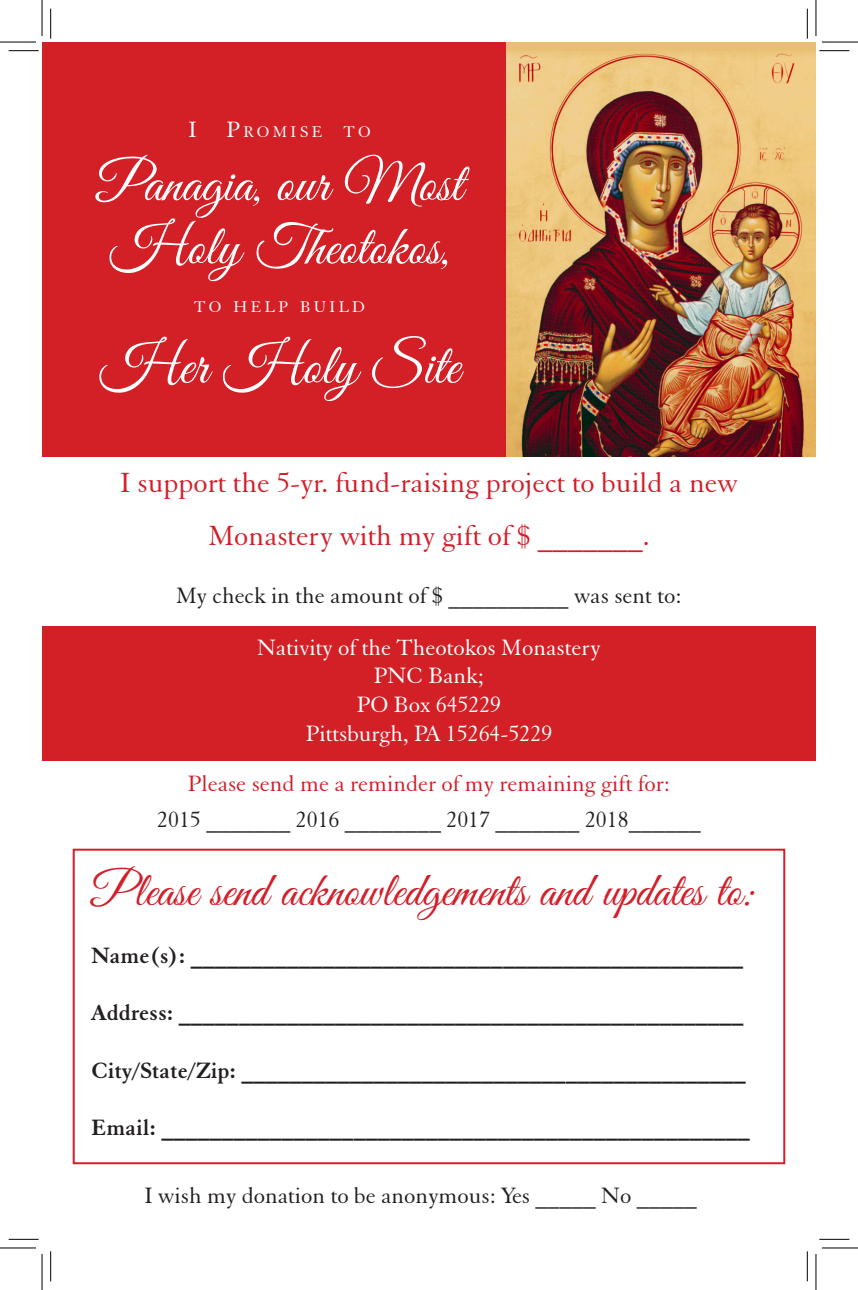
<style>
.page{position:relative;width:858px;height:1290px;background:#fff}
.page>*{position:absolute;margin:0;border:0;box-sizing:border-box;transform-origin:0 0}
.t1{font:57.4px "Great Vibes";color:#fff}
.t2{font:56px/63.2px "Great Vibes";color:#fff}
.t3{font:48px "Great Vibes";color:#d31f2a}
.t4{font:30px/52.8px "Elegant Garamond BT";color:#d31f2a;text-align:center}
.t5{font:700 24px "Elegant Garamond BT";color:#231f20}
.t6{font:24px "Elegant Garamond BT";color:#231f20}
.t7{font:24px "Elegant Garamond BT";color:#fff}
.t8{font:24px "Elegant Garamond BT";color:#d31f2a}
.t9{font:16.8px "Elegant Garamond BT";letter-spacing:.2em;color:#fff}
.s1{font-size:24px}
</style>
<div class="page">
<div style="left:42px;top:42px;width:464px;height:414px;background:#d32027"></div>
<div style="left:42px;top:626px;width:773px;height:134px;background:#d32027"></div>
<div style="left:73px;top:848px;width:712px;height:316px;border:2px solid #d31f2a"></div>
<img style="left:506px;top:49px;width:309px;height:407px">
<hr style="left:9px;top:50px;width:30px;height:1px;background:#000">
<hr style="left:819px;top:50px;width:30px;height:1px;background:#000">
<hr style="left:9px;top:1238px;width:30px;height:1px;background:#000">
<hr style="left:819px;top:1238px;width:30px;height:1px;background:#000">
<hr style="left:50px;top:9px;width:1px;height:30px;background:#000">
<hr style="left:50px;top:1251px;width:1px;height:30px;background:#000">
<hr style="left:806px;top:9px;width:1px;height:30px;background:#000">
<hr style="left:806px;top:1251px;width:1px;height:30px;background:#000">
<hr style="left:0;top:42px;width:36px;height:1px;background:#000">
<hr style="left:821px;top:42px;width:36px;height:1px;background:#000">
<hr style="left:0;top:1247px;width:36px;height:1px;background:#000">
<hr style="left:821px;top:1247px;width:36px;height:1px;background:#000">
<hr style="left:42px;top:0;width:1px;height:36px;background:#000">
<hr style="left:42px;top:1253px;width:1px;height:36px;background:#000">
<hr style="left:815px;top:0;width:1px;height:36px;background:#000">
<hr style="left:815px;top:1253px;width:1px;height:36px;background:#000">
<p class="t9" style="left:188px;top:122px;width:184px"><span class="s1">I P</span>ROMISE TO</p>
<p class="t2" style="left:97px;top:156px;width:367px">Panagia, our Most<br>Holy Theotokos,</p>
<p class="t9" style="left:194px;top:297px;width:172px">TO HELP BUILD</p>
<p class="t1" style="left:100px;top:334px;width:361px">Her Holy Site</p>
<p class="t4" style="left:120px;top:455px;width:618px">I support the 5-yr. fund-raising project to build a new<br>Monastery with my gift of $ _______.</p>
<p class="t6" style="left:176px;top:580px;width:507px">My check in the amount of $ __________ was sent to:</p>
<p class="t7" style="left:257px;top:632px;width:345px">Nativity of the Theotokos Monastery</p>
<p class="t7" style="left:374px;top:661px;width:112px">PNC Bank;</p>
<p class="t7" style="left:356px;top:690px;width:146px">PO Box 645229</p>
<p class="t7" style="left:305px;top:719px;width:248px">Pittsburgh, PA 15264-5229</p>
<p class="t8" style="left:188px;top:768px;width:484px">Please send me a reminder of my remaining gift for:</p>
<p class="t6" style="left:157px;top:805px;width:545px">2015 _______ 2016 ________ 2017 _______ 2018______</p>
<p class="t3" style="left:91px;top:864px;width:664px">Please send acknowledgements and updates to:</p>
<p class="t5" style="left:91px;top:940px;width:653px">Name(s): ______________________________________________</p>
<p class="t5" style="left:91px;top:998px;width:653px">Address: _______________________________________________</p>
<p class="t5" style="left:91px;top:1055px;width:655px">City/State/Zip: __________________________________________</p>
<p class="t5" style="left:91px;top:1113px;width:659px">Email: _________________________________________________</p>
<p class="t6" style="left:144px;top:1180px;width:553px">I wish my donation to be anonymous: Yes _____ No _____</p>
</div>
